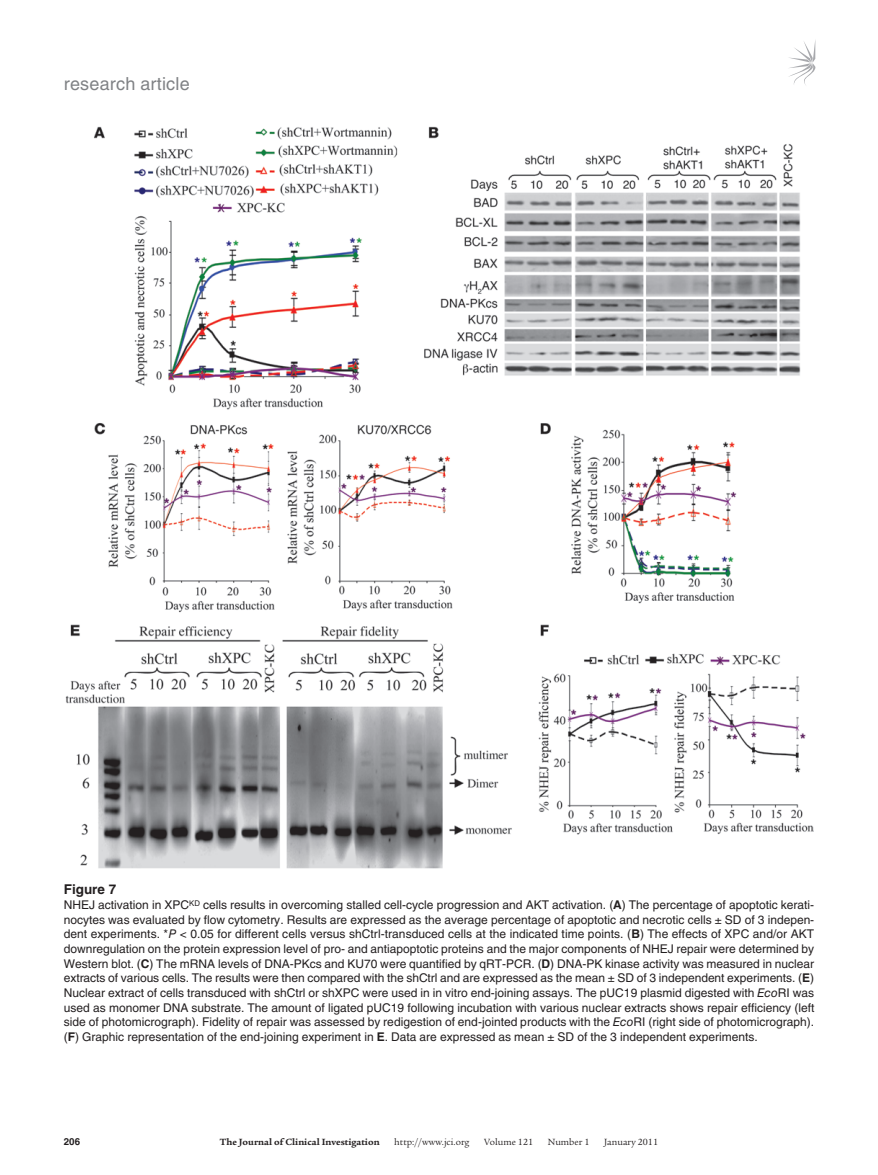
<style>
.page{position:relative;width:878px;height:1175px;background:#fff}
.page>*{position:absolute;margin:0;border:0;box-sizing:border-box;transform-origin:0 0}
.t1{font:18px "Helvetica LT Std";letter-spacing:.01em;color:#808285}
.t2{font:700 13.5px "Helvetica LT Std";color:#231f20}
.t3{font:12px/14.7px "Helvetica LT Std";color:#231f20;text-align:justify}
.t4{font:9.75px "Legacy Serif Std";color:#231f20}
.t5{font:700 9.75px "Legacy Serif Std";color:#231f20}
.t6{font:700 9.75px "Helvetica LT Std";color:#231f20}
.s1{font-weight:700}
.s2{font-style:italic}
</style>
<div class="page">
<svg style="left:789px;top:42px;width:26px;height:43px"></svg>
<img style="left:65px;top:126px;width:748px;height:743px">
<h1 class="t1" style="left:64px;top:73px;width:127px">research article</h1>
<p class="t2" style="left:64px;top:881px;width:54px">Figure 7</p>
<p class="t3" style="left:64px;top:897px;width:752px">NHEJ activation in XPC<sup>KD</sup> cells results in overcoming stalled cell-cycle progression and AKT activation. (<span class="s1">A</span>) The percentage of apoptotic kerati&shy;nocytes was evaluated by flow cytometry. Results are expressed as the average percentage of apoptotic and necrotic cells ± SD of 3 indepen&shy;dent experiments. *<span class="s2">P</span> &lt; 0.05 for different cells versus shCtrl-transduced cells at the indicated time points. (<span class="s1">B</span>) The effects of XPC and/or AKT downregulation on the protein expression level of pro- and antiapoptotic proteins and the major components of NHEJ repair were determined by Western blot. (<span class="s1">C</span>) The mRNA levels of DNA-PKcs and KU70 were quantified by qRT-PCR. (<span class="s1">D</span>) DNA-PK kinase activity was measured in nuclear extracts of various cells. The results were then compared with the shCtrl and are expressed as the mean ± SD of 3 independent experiments. (<span class="s1">E</span>)<br>Nuclear extract of cells transduced with shCtrl or shXPC were used in in vitro end-joining assays. The pUC19 plasmid digested with <span class="s2">Eco</span>RI was used as monomer DNA substrate. The amount of ligated pUC19 following incubation with various nuclear extracts shows repair efficiency (left side of photomicrograph). Fidelity of repair was assessed by redigestion of end-jointed products with the <span class="s2">Eco</span>RI (right side of photomicrograph). (<span class="s1">F</span>) Graphic representation of the end-joining experiment in <span class="s1">E</span>. Data are expressed as mean ± SD of the 3 independent experiments.</p>
<p class="t6" style="left:64px;top:1135px;width:18px">206</p>
<p class="t5" style="left:220px;top:1135px;width:161px">The Journal of Clinical Investigation</p>
<p class="t4" style="left:394px;top:1136px;width:77px">http://www.jci.org</p>
<p class="t4" style="left:484px;top:1136px;width:50px">Volume 121</p>
<p class="t4" style="left:548px;top:1136px;width:43px">Number 1</p>
<p class="t4" style="left:604px;top:1136px;width:55px">January 2011</p>
</div>
